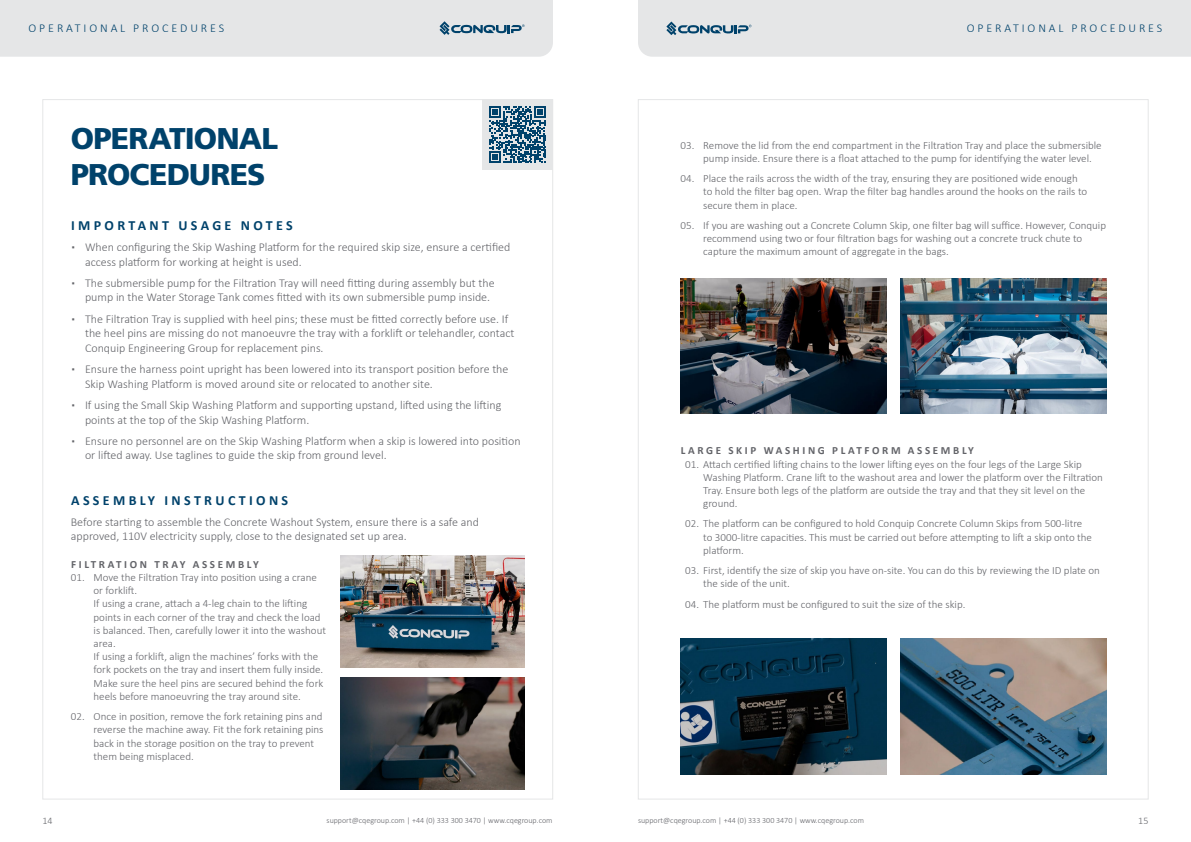
<style>
.page{position:relative;width:1191px;height:842px;background:#fff}
.page>*{position:absolute;margin:0;border:0;box-sizing:border-box;transform-origin:0 0}
.t1{font:900 30px/36px "Frutiger LT Std";letter-spacing:-.03em;color:#00426b}
.t2{font:700 14px "Calibri";letter-spacing:.24em;color:#00426b}
.t3{font:300 12px/14.4px "Calibri";color:#636469}
.t4{font:300 12px "Calibri";letter-spacing:.24em;color:#00426b}
.t5{font:300 11px/13.2px "Calibri";color:#636469}
.t6{font:700 11px "Calibri";letter-spacing:.24em;color:#636469}
.t7{font:300 10px "Calibri";color:#636469}
.t8{font:300 8px "Calibri";color:#636469}
</style>
<div class="page">
<div style="left:0;top:0;width:553px;height:57px;background:#e5e6e7"></div>
<div style="left:638px;top:0;width:553px;height:57px;background:#e5e6e7"></div>
<img style="left:680px;top:279px;width:206px;height:135px">
<img style="left:680px;top:639px;width:206px;height:135px">
<img style="left:900px;top:279px;width:206px;height:135px">
<img style="left:900px;top:639px;width:206px;height:135px">
<img style="left:340px;top:556px;width:184px;height:111px">
<img style="left:340px;top:677px;width:184px;height:112px">
<div style="left:482px;top:99px;width:71px;height:71px;background:#e5e6e7"></div>
<svg style="left:489px;top:106px;width:57px;height:57px"></svg>
<p class="t4" style="left:29px;top:21px;width:197px">OPERATIONAL PROCEDURES</p>
<p class="t4" style="left:966px;top:21px;width:197px">OPERATIONAL PROCEDURES</p>
<h1 class="t1" style="left:71px;top:120px;width:209px">OPERATIONAL<br>PROCEDURES</h1>
<p class="t2" style="left:71px;top:215px;width:223px">IMPORTANT USAGE NOTES</p>
<p class="t3" style="left:85px;top:240px;width:427px;text-indent:-14px">▪ When configuring the Skip Washing Platform for the required skip size, ensure a certified access platform for working at height is used.</p>
<p class="t3" style="left:85px;top:276px;width:411px;text-indent:-14px">▪ The submersible pump for the Filtration Tray will need fitting during assembly but the pump in the Water Storage Tank comes fitted with its own submersible pump inside.</p>
<p class="t3" style="left:85px;top:312px;width:431px;text-indent:-14px">▪ The Filtration Tray is supplied with heel pins; these must be fitted correctly before use. If the heel pins are missing do not manoeuvre the tray with a forklift or telehandler, contact<br>Conquip Engineering Group for replacement pins.</p>
<p class="t3" style="left:85px;top:362px;width:425px;text-indent:-14px">▪ Ensure the harness point upright has been lowered into its transport position before the<br>Skip Washing Platform is moved around site or relocated to another site.</p>
<p class="t3" style="left:85px;top:398px;width:418px;text-indent:-14px">▪ If using the Small Skip Washing Platform and supporting upstand, lifted using the lifting points at the top of the Skip Washing Platform.</p>
<p class="t3" style="left:85px;top:434px;width:437px;text-indent:-14px">▪ Ensure no personnel are on the Skip Washing Platform when a skip is lowered into position or lifted away. Use taglines to guide the skip from ground level.</p>
<p class="t2" style="left:71px;top:490px;width:219px">ASSEMBLY INSTRUCTIONS</p>
<p class="t3" style="left:71px;top:515px;width:409px">Before starting to assemble the Concrete Washout System, ensure there is a safe and approved, 110V electricity supply, close to the designated set up area.</p>
<p class="t6" style="left:71px;top:556px;width:189px">FILTRATION TRAY ASSEMBLY</p>
<p class="t5" style="left:94px;top:571px;width:234px;text-indent:-23px">01. Move the Filtration Tray into position using a crane or forklift.<br>If using a crane, attach a 4-leg chain to the lifting points in each corner of the tray and check the load is balanced. Then, carefully lower it into the washout area.<br>If using a forklift, align the machines’ forks with the fork pockets on the tray and insert them fully inside.<br>Make sure the heel pins are secured behind the fork heels before manoeuvring the tray around site.</p>
<p class="t5" style="left:94px;top:710px;width:231px;text-indent:-23px">02. Once in position, remove the fork retaining pins and reverse the machine away. Fit the fork retaining pins back in the storage position on the tray to prevent them being misplaced.</p>
<p class="t5" style="left:703px;top:138px;width:400px;text-indent:-23px">03. Remove the lid from the end compartment in the Filtration Tray and place the submersible pump inside. Ensure there is a float attached to the pump for identifying the water level.</p>
<p class="t5" style="left:703px;top:172px;width:385px;text-indent:-23px">04. Place the rails across the width of the tray, ensuring they are positioned wide enough to hold the filter bag open. Wrap the filter bag handles around the hooks on the rails to secure them in place.</p>
<p class="t5" style="left:703px;top:219px;width:404px;text-indent:-23px">05. If you are washing out a Concrete Column Skip, one filter bag will suffice. However, Conquip recommend using two or four filtration bags for washing out a concrete truck chute to capture the maximum amount of aggregate in the bags.</p>
<p class="t6" style="left:681px;top:443px;width:295px">LARGE SKIP WASHING PLATFORM ASSEMBLY</p>
<p class="t5" style="left:703px;top:457px;width:401px;text-indent:-18px">01. Attach certified lifting chains to the lower lifting eyes on the four legs of the Large Skip Washing Platform. Crane lift to the washout area and lower the platform over the Filtration Tray. Ensure both legs of the platform are outside the tray and that they sit level on the ground.</p>
<p class="t5" style="left:703px;top:517px;width:390px;text-indent:-18px">02. The platform can be configured to hold Conquip Concrete Column Skips from 500-litre to 3000-litre capacities. This must be carried out before attempting to lift a skip onto the platform.</p>
<p class="t5" style="left:703px;top:564px;width:398px;text-indent:-18px">03. First, identify the size of skip you have on-site. You can do this by reviewing the ID plate on the side of the unit.</p>
<p class="t5" style="left:685px;top:597px;width:282px">04. The platform must be configured to suit the size of the skip.</p>
<p class="t7" style="left:43px;top:814px;width:12px">14</p>
<p class="t8" style="left:326px;top:816px;width:227px">support@cqegroup.com | +44 (0) 333 300 3470 | www.cqegroup.com</p>
<p class="t8" style="left:638px;top:816px;width:227px">support@cqegroup.com | +44 (0) 333 300 3470 | www.cqegroup.com</p>
<p class="t7" style="left:1138px;top:814px;width:12px">15</p>
</div>
